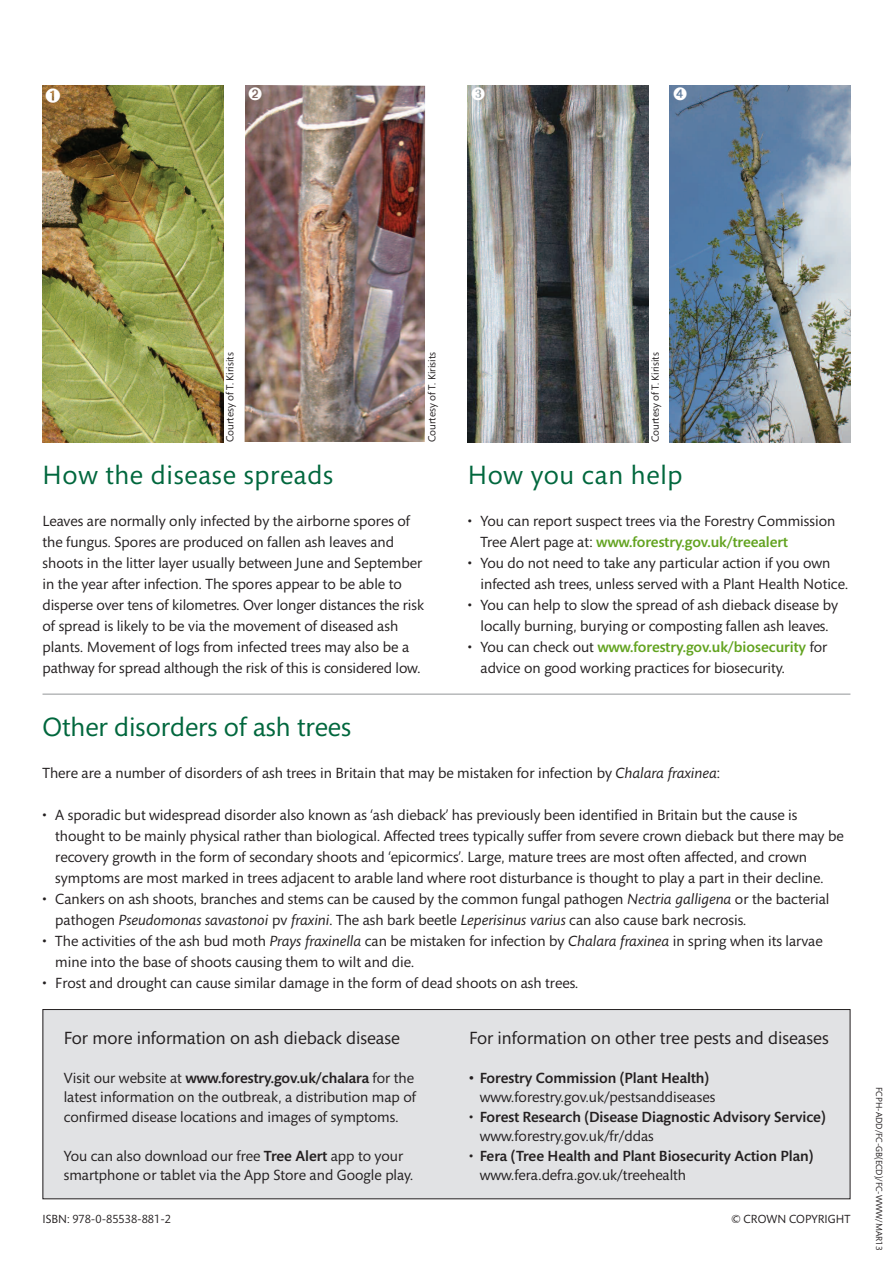
<style>
.page{position:relative;width:893px;height:1263px;background:#fff}
.page>*{position:absolute;margin:0;border:0;box-sizing:border-box;transform-origin:0 0}
.t1{font:27px "Mundo Sans";letter-spacing:.025em;color:#00673d}
.t2{font:27px "Mundo Sans";color:#00673d}
.t3{font:18px "Mundo Sans";color:#231f20}
.t4{font:15px/21px "Mundo Sans";color:#231f20}
.t5{font:500 15px/19.5px "Mundo Sans";color:#231f20}
.t6{font:15px "MS Gothic";color:#fff}
.t7{font:12px "Mundo Sans";color:#231f20}
.t8{font:10.5px "Mundo Sans";color:#231f20}
.t9{font:9px "Mundo Sans";color:#231f20}
.s1{font-weight:500;color:#62a320}
.s2{font-style:italic}
.s3{font-weight:500}
.s4{font-weight:400}
</style>
<div class="page">
<div style="left:43px;top:1009px;width:807px;height:190px;background:#e1e2e4"></div>
<div style="left:43px;top:1009px;width:807px;height:190px;border:1px solid #231f20"></div>
<img style="left:244px;top:85px;width:182px;height:357px">
<img style="left:670px;top:85px;width:180px;height:357px">
<img style="left:468px;top:85px;width:180px;height:357px">
<img style="left:43px;top:85px;width:180px;height:357px">
<hr style="left:43px;top:694px;width:807px;height:1px;background:#939598">
<svg style="left:249px;top:88px;width:13px;height:12px"></svg>
<svg style="left:472px;top:88px;width:13px;height:12px"></svg>
<svg style="left:674px;top:88px;width:13px;height:12px"></svg>
<p class="t6" style="left:46px;top:88px;width:16px">➊</p>
<p class="t8" style="left:226px;top:442px;width:91px;rotate:-90deg">Courtesy of T. Kirisits</p>
<p class="t8" style="left:428px;top:442px;width:91px;rotate:-90deg">Courtesy of T. Kirisits</p>
<p class="t8" style="left:651px;top:442px;width:91px;rotate:-90deg">Courtesy of T. Kirisits</p>
<h1 class="t1" style="left:43px;top:465px;width:292px">How the disease spreads</h1>
<p class="t4" style="left:43px;top:512px;width:383px">Leaves are normally only infected by the airborne spores of the fungus. Spores are produced on fallen ash leaves and shoots in the litter layer usually between June and September in the year after infection. The spores appear to be able to disperse over tens of kilometres. Over longer distances the risk of spread is likely to be via the movement of diseased ash plants. Movement of logs from infected trees may also be a pathway for spread although the risk of this is considered low.</p>
<h1 class="t1" style="left:468px;top:465px;width:216px">How you can help</h1>
<p class="t4" style="left:480px;top:512px;width:356px;text-indent:-13px">• You can report suspect trees via the Forestry Commission<br>Tree Alert page at: <span class="s1">www.forestry.gov.uk/treealert</span></p>
<p class="t4" style="left:480px;top:554px;width:369px;text-indent:-13px">• You do not need to take any particular action if you own infected ash trees, unless served with a Plant Health Notice.</p>
<p class="t4" style="left:468px;top:596px;width:372px;text-align:center">• You can help to slow the spread of ash dieback disease by locally burning, burying or composting fallen ash leaves.</p>
<p class="t4" style="left:480px;top:638px;width:348px;text-indent:-13px">• You can check out <span class="s1">www.forestry.gov.uk/biosecurity</span> for advice on good working practices for biosecurity.</p>
<h1 class="t2" style="left:43px;top:717px;width:310px">Other disorders of ash trees</h1>
<p class="t4" style="left:43px;top:764px;width:679px">There are a number of disorders of ash trees in Britain that may be mistaken for infection by <span class="s2">Chalara fraxinea</span>:</p>
<p class="t4" style="left:55px;top:806px;width:790px;text-indent:-13px">• A sporadic but widespread disorder also known as ‘ash dieback’ has previously been identified in Britain but the cause is thought to be mainly physical rather than biological. Affected trees typically suffer from severe crown dieback but there may be recovery growth in the form of secondary shoots and ‘epicormics’. Large, mature trees are most often affected, and crown symptoms are most marked in trees adjacent to arable land where root disturbance is thought to play a part in their decline.</p>
<p class="t4" style="left:55px;top:890px;width:776px;text-indent:-13px">• Cankers on ash shoots, branches and stems can be caused by the common fungal pathogen <span class="s2">Nectria galligena</span> or the bacterial pathogen <span class="s2">Pseudomonas savastonoi</span> pv <span class="s2">fraxini</span>. The ash bark beetle <span class="s2">Leperisinus varius</span> can also cause bark necrosis.</p>
<p class="t4" style="left:55px;top:932px;width:769px;text-indent:-13px">• The activities of the ash bud moth <span class="s2">Prays fraxinella</span> can be mistaken for infection by <span class="s2">Chalara fraxinea</span> in spring when its larvae mine into the base of shoots causing them to wilt and die.</p>
<p class="t4" style="left:43px;top:974px;width:537px">• Frost and drought can cause similar damage in the form of dead shoots on ash trees.</p>
<p class="t3" style="left:64px;top:1031px;width:338px">For more information on ash dieback disease</p>
<p class="t4" style="left:64px;top:1070px;width:354px;line-height:19.5px">Visit our website at <span class="s3">www.forestry.gov.uk/chalara</span> for the latest information on the outbreak, a distribution map of confirmed disease locations and images of symptoms.</p>
<p class="t4" style="left:64px;top:1148px;width:351px;line-height:19.5px">You can also download our free <span class="s3">Tree Alert</span> app to your smartphone or tablet via the App Store and Google play.</p>
<p class="t3" style="left:469px;top:1031px;width:361px">For information on other tree pests and diseases</p>
<p class="t5" style="left:469px;top:1069px;width:242px">• Forestry Commission (Plant Health)</p>
<p class="t4" style="left:480px;top:1088px;width:237px">www.forestry.gov.uk/pestsanddiseases</p>
<p class="t5" style="left:480px;top:1108px;width:347px;text-indent:-11px"><span class="s4">•</span> Forest Research (Disease Diagnostic Advisory Service) <span class="s4">www.forestry.gov.uk/fr/ddas</span></p>
<p class="t5" style="left:480px;top:1147px;width:335px;text-indent:-11px"><span class="s4">•</span> Fera (Tree Health and Plant Biosecurity Action Plan) <span class="s4">www.fera.defra.gov.uk/treehealth</span></p>
<p class="t7" style="left:43px;top:1214px;width:130px">ISBN: 978-0-85538-881-2</p>
<p class="t7" style="left:732px;top:1214px;width:120px">© CROWN COPYRIGHT</p>
<p class="t9" style="left:882px;top:1087px;width:165px;rotate:90deg">FCPH-ADD/FC-GB(ECD)/FC-WWW/MAR13</p>
</div>
